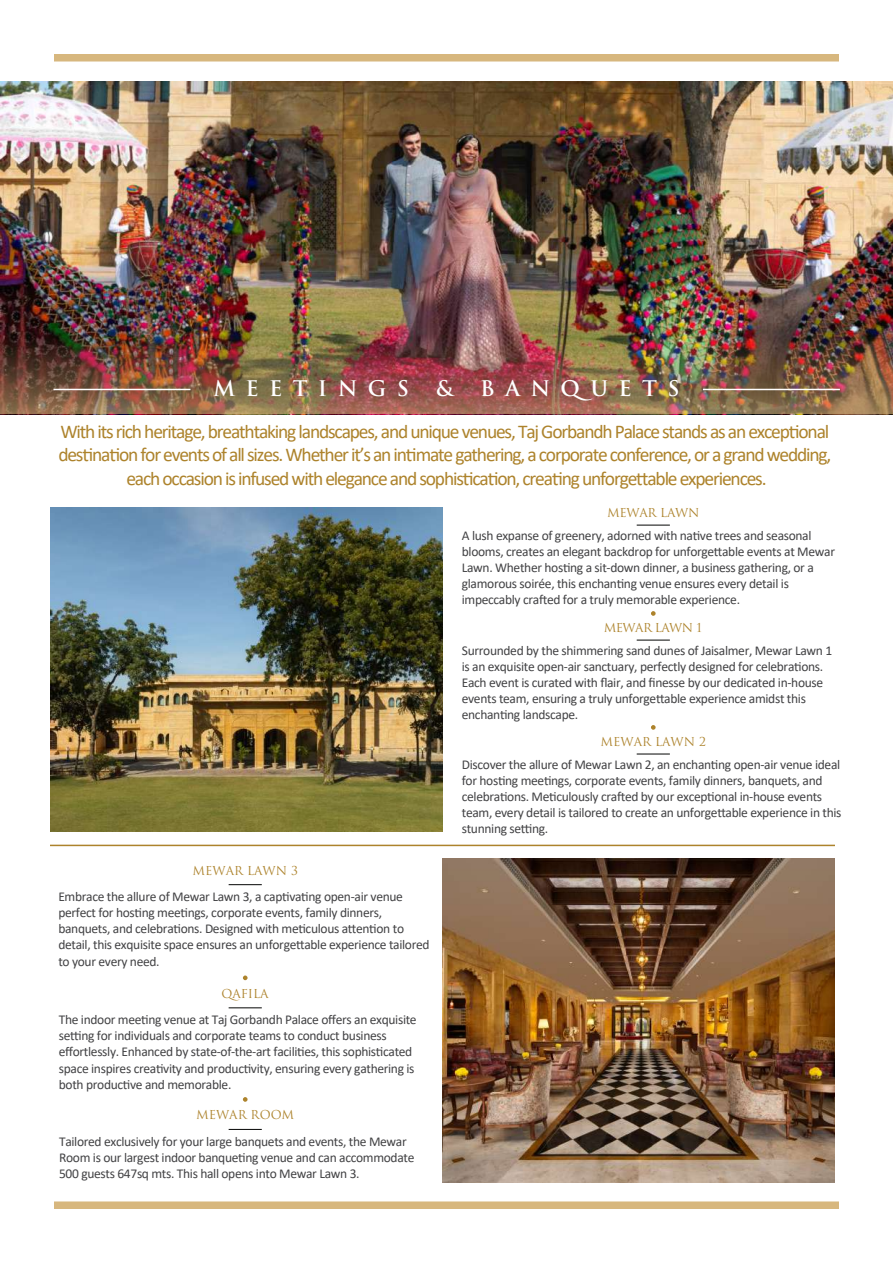
<style>
.page{position:relative;width:893px;height:1263px;background:#fff}
.page>*{position:absolute;margin:0;border:0;box-sizing:border-box;transform-origin:0 0}
.t1{font:700 21px "Trajan Pro";letter-spacing:.49em;color:#fff}
.t2{font:19.5px/23.4px "Calibri";letter-spacing:-.06em;color:#ad832c;text-align:center}
.t3{font:13.5px/16.2px "Calibri";letter-spacing:-.025em;color:#424244}
.t4{font:12px "Trajan Pro";color:#ad832c}
.t5{font:12px "Trajan Pro";letter-spacing:-.05em;color:#ad832c}
.t6{font:12px "Trajan Pro";letter-spacing:-.02em;color:#ad832c}
</style>
<div class="page">
<div style="left:54px;top:54px;width:785px;height:8px;background:#d7b77e"></div>
<div style="left:54px;top:1201px;width:785px;height:8px;background:#d7b77e"></div>
<img style="left:0;top:81px;width:893px;height:248px">
<img style="left:0;top:329px;width:893px;height:85px">
<hr style="left:53px;top:389px;width:137px;height:1px;background:#fff">
<hr style="left:703px;top:389px;width:137px;height:1px;background:#fff">
<hr style="left:50px;top:845px;width:785px;height:1px;background:#ad832c">
<img style="left:50px;top:508px;width:392px;height:324px">
<img style="left:442px;top:859px;width:393px;height:324px">
<hr style="left:637px;top:525px;width:33px;height:1px;background:#040504">
<hr style="left:637px;top:640px;width:33px;height:1px;background:#040504">
<hr style="left:637px;top:754px;width:33px;height:1px;background:#040504">
<svg style="left:651px;top:725px;width:5px;height:5px"></svg>
<svg style="left:651px;top:611px;width:5px;height:5px"></svg>
<hr style="left:229px;top:884px;width:33px;height:1px;background:#040504">
<hr style="left:229px;top:1007px;width:33px;height:1px;background:#040504">
<hr style="left:229px;top:1129px;width:33px;height:1px;background:#040504">
<svg style="left:243px;top:1097px;width:5px;height:5px"></svg>
<svg style="left:243px;top:975px;width:5px;height:5px"></svg>
<h1 class="t1" style="left:213px;top:376px;width:197px">MEETINGS</h1>
<h1 class="t1" style="left:436px;top:376px;width:19px">&amp;</h1>
<h1 class="t1" style="left:480px;top:376px;width:201px">BANQUETS</h1>
<p class="t2" style="left:58px;top:419px;width:775px">With its rich heritage, breathtaking landscapes, and unique venues, Taj Gorbandh Palace stands as an exceptional destination for events of all sizes. Whether it’s an intimate gathering, a corporate conference, or a grand wedding, each occasion is infused with elegance and sophistication, creating unforgettable experiences.</p>
<p class="t6" style="left:607px;top:505px;width:94px">MEWAR LAWN</p>
<p class="t4" style="left:193px;top:862px;width:107px">MEWAR LAWN 3</p>
<p class="t3" style="left:58px;top:888px;width:373px">Embrace the allure of Mewar Lawn 3, a captivating open-air venue perfect for hosting meetings, corporate events, family dinners, banquets, and celebrations. Designed with meticulous attention to detail, this exquisite space ensures an unforgettable experience tailored to your every need.</p>
<p class="t4" style="left:221px;top:986px;width:49px">QAFILA</p>
<p class="t3" style="left:59px;top:1011px;width:359px">The indoor meeting venue at Taj Gorbandh Palace offers an exquisite setting for individuals and corporate teams to conduct business effortlessly. Enhanced by state-of-the-art facilities, this sophisticated space inspires creativity and productivity, ensuring every gathering is both productive and memorable.</p>
<p class="t4" style="left:196px;top:1107px;width:100px">MEWAR ROOM</p>
<p class="t3" style="left:59px;top:1133px;width:357px">Tailored exclusively for your large banquets and events, the Mewar<br>Room is our largest indoor banqueting venue and can accommodate<br>500 guests 647sq mts. This hall opens into Mewar Lawn 3.</p>
<p class="t3" style="left:462px;top:527px;width:375px">A lush expanse of greenery, adorned with native trees and seasonal blooms, creates an elegant backdrop for unforgettable events at Mewar Lawn. Whether hosting a sit-down dinner, a business gathering, or a glamorous soirée, this enchanting venue ensures every detail is impeccably crafted for a truly memorable experience.</p>
<p class="t3" style="left:462px;top:642px;width:372px">Surrounded by the shimmering sand dunes of Jaisalmer, Mewar Lawn 1 is an exquisite open-air sanctuary, perfectly designed for celebrations.<br>Each event is curated with flair, and finesse by our dedicated in-house events team, ensuring a truly unforgettable experience amidst this enchanting landscape.</p>
<p class="t3" style="left:462px;top:756px;width:381px">Discover the allure of Mewar Lawn 2, an enchanting open-air venue ideal for hosting meetings, corporate events, family dinners, banquets, and celebrations. Meticulously crafted by our exceptional in-house events team, every detail is tailored to create an unforgettable experience in this stunning setting.</p>
<p class="t5" style="left:604px;top:620px;width:100px">MEWAR LAWN 1</p>
<p class="t4" style="left:601px;top:734px;width:107px">MEWAR LAWN 2</p>
</div>
